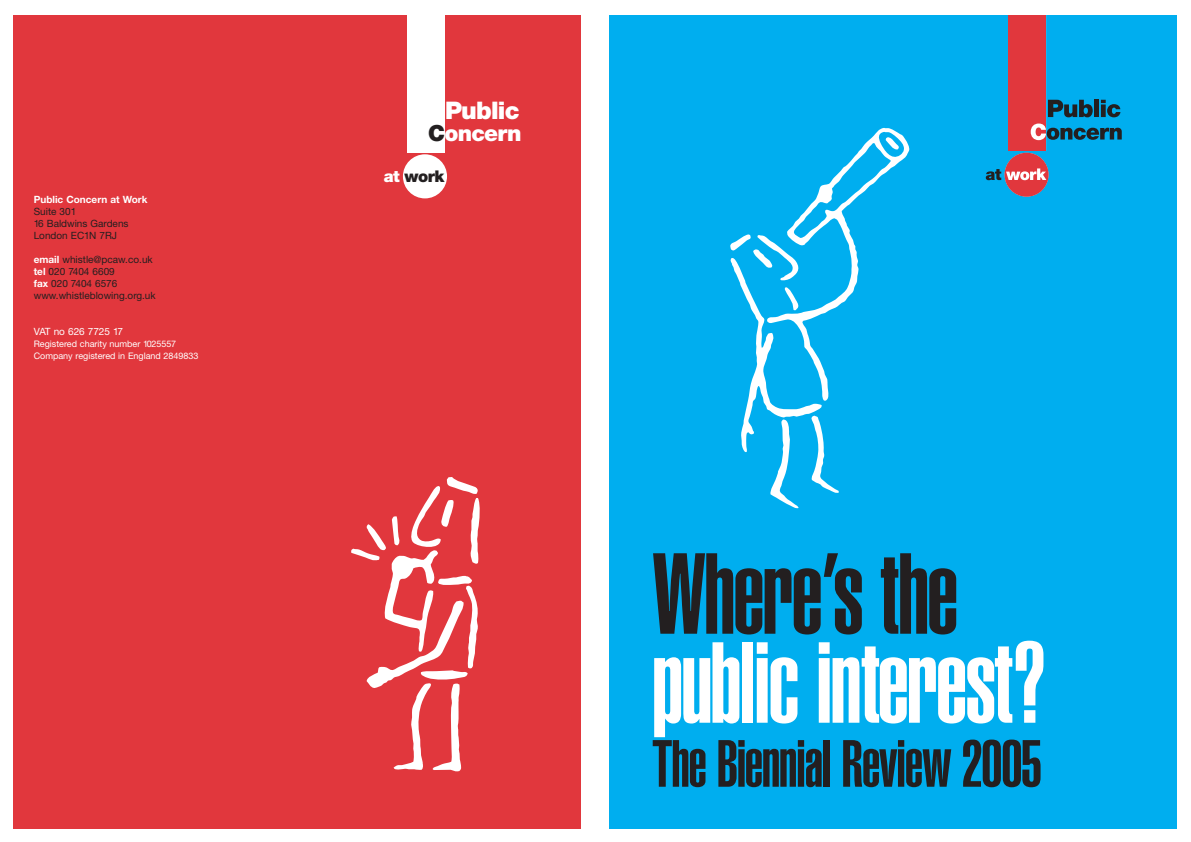
<style>
.page{position:relative;width:1191px;height:842px;background:#fff}
.page>*{position:absolute;margin:0;border:0;box-sizing:border-box;transform-origin:0 0}
.t1{font:900 extra-condensed 113px "Helvetica";letter-spacing:-.02em;color:#fff}
.t2{font:900 extra-condensed 113px "Helvetica";letter-spacing:-.02em;color:#231f20}
.t3{font:900 extra-condensed 65.5px "Helvetica";letter-spacing:-.015em;color:#231f20}
.t4{font:900 24.3px "Helvetica Neue";letter-spacing:-.035em;color:#fff}
.t5{font:900 22.2px "Helvetica Neue";letter-spacing:-.035em;color:#fff}
.t6{font:900 16.2px "Helvetica Neue";letter-spacing:-.035em;color:#231f20}
.t7{font:10px/12px "Helvetica Neue";color:#231f20}
.t8{font:700 10px "Helvetica Neue";color:#fff}
.t9{font:10px "Helvetica Neue";color:#fff}
.t10{font:9px/12px "Helvetica Neue";color:#fff}
.s1{font-weight:700;color:#fff}
.s2{color:#231f20}
.s3{color:#fff}
</style>
<div class="page">
<div style="left:609px;top:15px;width:567px;height:814px;background:#00aeef"></div>
<div style="left:1004px;top:153px;width:44px;height:44px;background:#e1373d;border-radius:50%"></div>
<div style="left:1008px;top:15px;width:38px;height:136px;background:#e1373d"></div>
<svg style="left:1030px;top:124px;width:91px;height:16px"></svg>
<svg style="left:1048px;top:100px;width:44px;height:17px"></svg>
<hr style="left:1094px;top:100px;width:4px;height:17px;background:#231f20">
<svg style="left:1100px;top:100px;width:20px;height:17px"></svg>
<svg style="left:985px;top:168px;width:61px;height:12px"></svg>
<svg style="left:730px;top:128px;width:179px;height:380px"></svg>
<div style="left:14px;top:15px;width:567px;height:814px;background:#e1373d"></div>
<div style="left:403px;top:154px;width:44px;height:44px;background:#fff;border-radius:50%"></div>
<div style="left:407px;top:15px;width:37px;height:138px;background:#fff"></div>
<svg style="left:351px;top:477px;width:129px;height:294px"></svg>
<p class="t8" style="left:34px;top:196px;width:115px">Public Concern at Work</p>
<p class="t7" style="left:34px;top:206px;width:96px">Suite 301<br>16 Baldwins Gardens<br>London EC1N 7RJ</p>
<p class="t7" style="left:34px;top:254px;width:123px"><span class="s1">email</span> whistle@pcaw.co.uk <span class="s1">tel</span> 020 7404 6609<br><span class="s1">fax</span> 020 7404 6576 www.whistleblowing.org.uk</p>
<p class="t9" style="left:34px;top:328px;width:91px">VAT no 626 7725 17</p>
<p class="t10" style="left:34px;top:339px;width:166px">Registered charity number 1025557<br>Company registered in England 2849833</p>
<h3 class="t4" style="left:445px;top:101px;width:76px">Public</h3>
<h3 class="t5" style="left:428px;top:125px;width:95px"><span class="s2">C</span>oncern</h3>
<h3 class="t6" style="left:384px;top:170px;width:62px"><span class="s3">at</span> work</h3>
<h1 class="t2" style="left:652px;top:553px;width:308px">Where’s the</h1>
<h1 class="t1" style="left:652px;top:642px;width:398px">public interest?</h1>
<h2 class="t3" style="left:652px;top:740px;width:392px">The Biennial Review 2005</h2>
</div>
